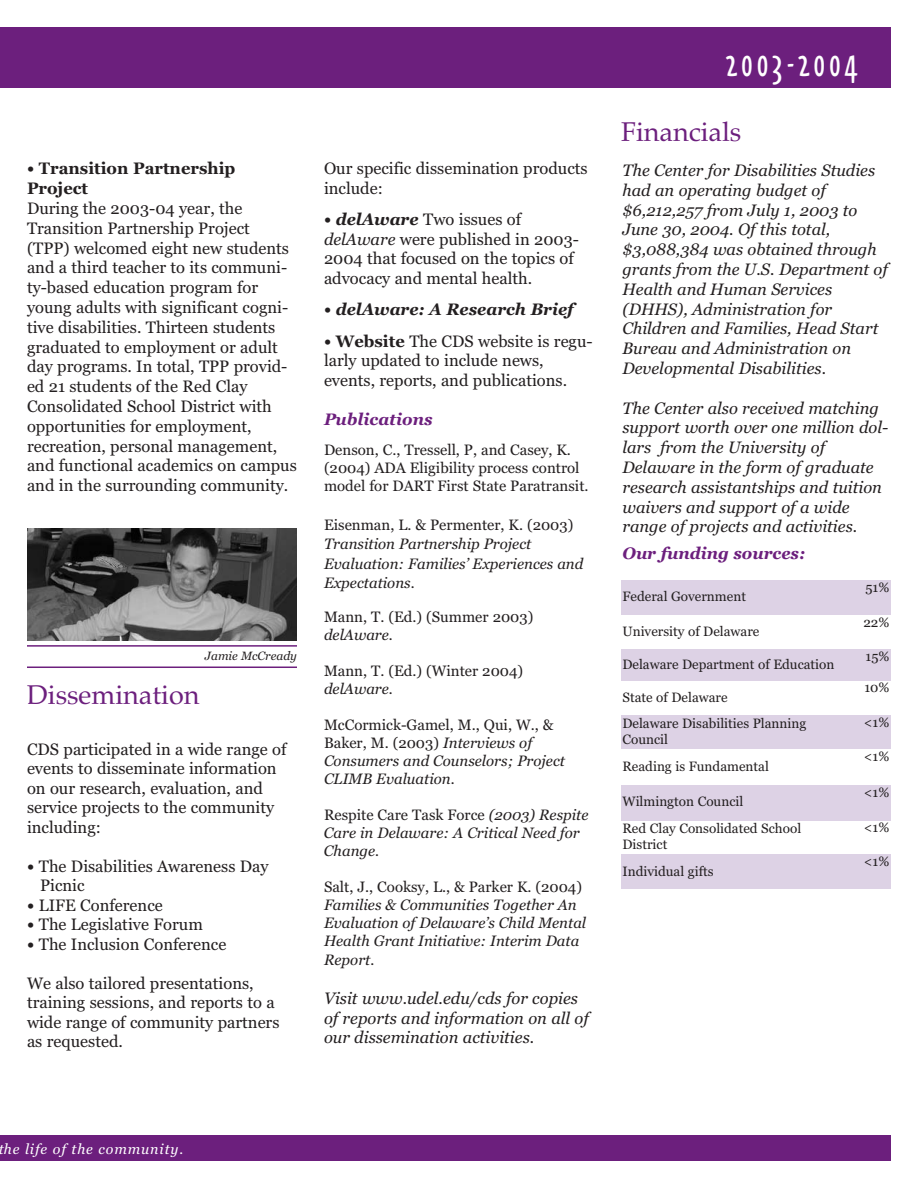
<style>
.page{position:relative;width:918px;height:1188px;background:#fff}
.page>*{position:absolute;margin:0;border:0;box-sizing:border-box;transform-origin:0 0}
.t1{font:36px "Oz Handicraft BT";letter-spacing:.125em;color:#fff}
.t2{font:27px "Palatino";color:#6c1f7d}
.t3{font:16.5px/19.5px "Georgia";color:#231f20}
.t4{font:italic 16.5px/19.8px "Georgia";color:#231f20}
.t5{font:italic 700 16.5px "Georgia";color:#6c1f7d}
.t6{font:700 16.5px/19.8px "Georgia";color:#231f20}
.t7{font:italic 700 16.5px "Georgia";color:#231f20}
.t8{font:italic 15px/18px "Georgia";color:#231f20}
.t9{font:15px/18px "Georgia";color:#231f20}
.t10{font:italic 14.25px "Georgia";letter-spacing:.06em;color:#fff}
.t11{font:13.5px/16.2px "Georgia";color:#231f20}
.t12{font:italic 12px "Georgia";color:#231f20}
.s1{font-weight:700}
.s2{font-weight:700;font-style:italic}
.s3{font-style:italic}
.s4{font-style:normal}
</style>
<div class="page">
<img style="left:27px;top:529px;width:270px;height:111px">
<hr style="left:27px;top:645px;width:270px;height:2px;background:#6c1f7d">
<hr style="left:27px;top:667px;width:270px;height:1px;background:#6c1f7d">
<div style="left:0;top:27px;width:891px;height:61px;background:#6c1f7d"></div>
<div style="left:0;top:1135px;width:891px;height:26px;background:#6c1f7d"></div>
<div style="left:621px;top:580px;width:222px;height:35px;background:#ddd2e5"></div>
<div style="left:843px;top:580px;width:48px;height:35px;background:#ddd2e5"></div>
<div style="left:621px;top:650px;width:222px;height:31px;background:#ddd2e5"></div>
<div style="left:843px;top:650px;width:48px;height:31px;background:#ddd2e5"></div>
<div style="left:621px;top:715px;width:222px;height:35px;background:#ddd2e5"></div>
<div style="left:843px;top:715px;width:48px;height:35px;background:#ddd2e5"></div>
<div style="left:621px;top:785px;width:222px;height:35px;background:#ddd2e5"></div>
<div style="left:843px;top:785px;width:48px;height:35px;background:#ddd2e5"></div>
<div style="left:621px;top:855px;width:222px;height:34px;background:#ddd2e5"></div>
<div style="left:843px;top:855px;width:48px;height:34px;background:#ddd2e5"></div>
<p class="t6" style="left:27px;top:159px;width:210px">• Transition Partnership<br>Project</p>
<p class="t3" style="left:27px;top:198px;width:271px">During the 2003-04 year, the Transition Partnership Project<br>(TPP) welcomed eight new students and a third teacher to its communi&shy;ty-based education program for young adults with significant cogni&shy;tive disabilities. Thirteen students graduated to employment or adult day programs. In total, TPP provid&shy;ed 21 students of the Red Clay Consolidated School District with opportunities for employment, recreation, personal management, and functional academics on campus and in the surrounding community.</p>
<p class="t12" style="left:205px;top:649px;width:94px">Jamie McCready</p>
<h2 class="t2" style="left:27px;top:678px;width:174px">Dissemination</h2>
<p class="t3" style="left:27px;top:740px;width:261px">CDS participated in a wide range of events to disseminate information on our research, evaluation, and service projects to the community including:</p>
<p class="t3" style="left:40px;top:857px;width:230px;text-indent:-13px"><span class="s1">•</span> The Disabilities Awareness Day<br>Picnic</p>
<p class="t3" style="left:27px;top:896px;width:137px"><span class="s1">•</span> LIFE Conference</p>
<p class="t3" style="left:27px;top:915px;width:177px"><span class="s1">•</span> The Legislative Forum</p>
<p class="t3" style="left:27px;top:935px;width:201px"><span class="s1">•</span> The Inclusion Conference</p>
<p class="t3" style="left:27px;top:974px;width:254px">We also tailored presentations, training sessions, and reports to a wide range of community partners as requested.</p>
<p class="t3" style="left:324px;top:159px;width:265px">Our specific dissemination products include:</p>
<p class="t3" style="left:324px;top:210px;width:257px"><span class="s1">•</span> <span class="s2">delAware</span> Two issues of <span class="s3">delAware</span> were published in 2003-<br>2004 that focused on the topics of advocacy and mental health.</p>
<p class="t7" style="left:324px;top:300px;width:251px"><span class="s4">•</span> delAware: A Research Brief</p>
<p class="t3" style="left:324px;top:332px;width:270px"><span class="s1">• Website</span> The CDS website is regu&shy;larly updated to include news, events, reports, and publications.</p>
<p class="t5" style="left:324px;top:410px;width:110px">Publications</p>
<p class="t9" style="left:324px;top:440px;width:266px">Denson, C., Tressell, P, and Casey, K. (2004) ADA Eligibility process control model for DART First State Paratransit.</p>
<p class="t9" style="left:324px;top:515px;width:251px">Eisenman, L. &amp; Permenter, K. (2003)</p>
<p class="t8" style="left:324px;top:534px;width:261px;line-height:19.5px">Transition Partnership Project<br>Evaluation: Families’ Experiences and<br>Expectations.</p>
<p class="t9" style="left:324px;top:608px;width:211px">Mann, T. (Ed.) (Summer 2003)</p>
<p class="t8" style="left:324px;top:626px;width:71px">delAware.</p>
<p class="t9" style="left:324px;top:662px;width:201px">Mann, T. (Ed.) (Winter 2004)</p>
<p class="t8" style="left:324px;top:680px;width:71px">delAware.</p>
<p class="t8" style="left:324px;top:716px;width:243px"><span class="s4">McCormick-Gamel, M., Qui, W., &amp;<br>Baker, M. (2003)</span> Interviews of<br>Consumers and Counselors; Project<br>CLIMB Evaluation.</p>
<p class="t8" style="left:324px;top:806px;width:266px"><span class="s4">Respite Care Task Force</span> (2003) Respite<br>Care in Delaware: A Critical Need for<br>Change.</p>
<p class="t9" style="left:324px;top:878px;width:260px">Salt, J., Cooksy, L., &amp; Parker K. (2004)</p>
<p class="t8" style="left:324px;top:896px;width:264px;line-height:18.5px">Families &amp; Communities Together An<br>Evaluation of Delaware’s Child Mental<br>Health Grant Initiative: Interim Data<br>Report.</p>
<p class="t4" style="left:324px;top:989px;width:266px">Visit www.udel.edu/cds for copies of reports and information on all of our dissemination activities.</p>
<h1 class="t1" style="left:726px;top:43px;width:132px">2003-2004</h1>
<h2 class="t2" style="left:621px;top:116px;width:122px">Financials</h2>
<p class="t4" style="left:622px;top:160px;width:267px">The Center for Disabilities Studies had an operating budget of $6,212,257 from July 1, 2003 to<br>June 30, 2004. Of this total, $3,088,384 was obtained through grants from the U.S. Department of<br>Health and Human Services (DHHS), Administration for<br>Children and Families, Head Start<br>Bureau and Administration on<br>Developmental Disabilities.</p>
<p class="t4" style="left:622px;top:398px;width:267px">The Center also received matching support worth over one million dol&shy;lars from the University of<br>Delaware in the form of graduate research assistantships and tuition waivers and support of a wide range of projects and activities.</p>
<p class="t5" style="left:622px;top:544px;width:184px">Our funding sources:</p>
<p class="t11" style="left:622px;top:589px;width:125px">Federal Government</p>
<p class="t11" style="left:622px;top:623px;width:138px">University of Delaware</p>
<p class="t11" style="left:622px;top:656px;width:214px">Delaware Department of Education</p>
<p class="t11" style="left:622px;top:689px;width:107px">State of Delaware</p>
<p class="t11" style="left:866px;top:579px;width:25px">51%</p>
<p class="t11" style="left:863px;top:614px;width:28px">22%</p>
<p class="t11" style="left:866px;top:649px;width:25px">15%</p>
<p class="t11" style="left:864px;top:680px;width:27px">10%</p>
<p class="t11" style="left:622px;top:715px;width:185px">Delaware Disabilities Planning<br>Council</p>
<p class="t11" style="left:864px;top:714px;width:27px">&lt;1%</p>
<p class="t11" style="left:622px;top:758px;width:148px">Reading is Fundamental</p>
<p class="t11" style="left:864px;top:749px;width:27px">&lt;1%</p>
<p class="t11" style="left:622px;top:793px;width:122px">Wilmington Council</p>
<p class="t11" style="left:864px;top:784px;width:27px">&lt;1%</p>
<p class="t11" style="left:622px;top:820px;width:180px">Red Clay Consolidated School<br>District</p>
<p class="t11" style="left:864px;top:819px;width:27px">&lt;1%</p>
<p class="t11" style="left:622px;top:863px;width:93px">Individual gifts</p>
<p class="t11" style="left:864px;top:854px;width:27px">&lt;1%</p>
<p class="t10" style="left:-2px;top:1140px;width:187px">the life of the community.</p>
</div>
